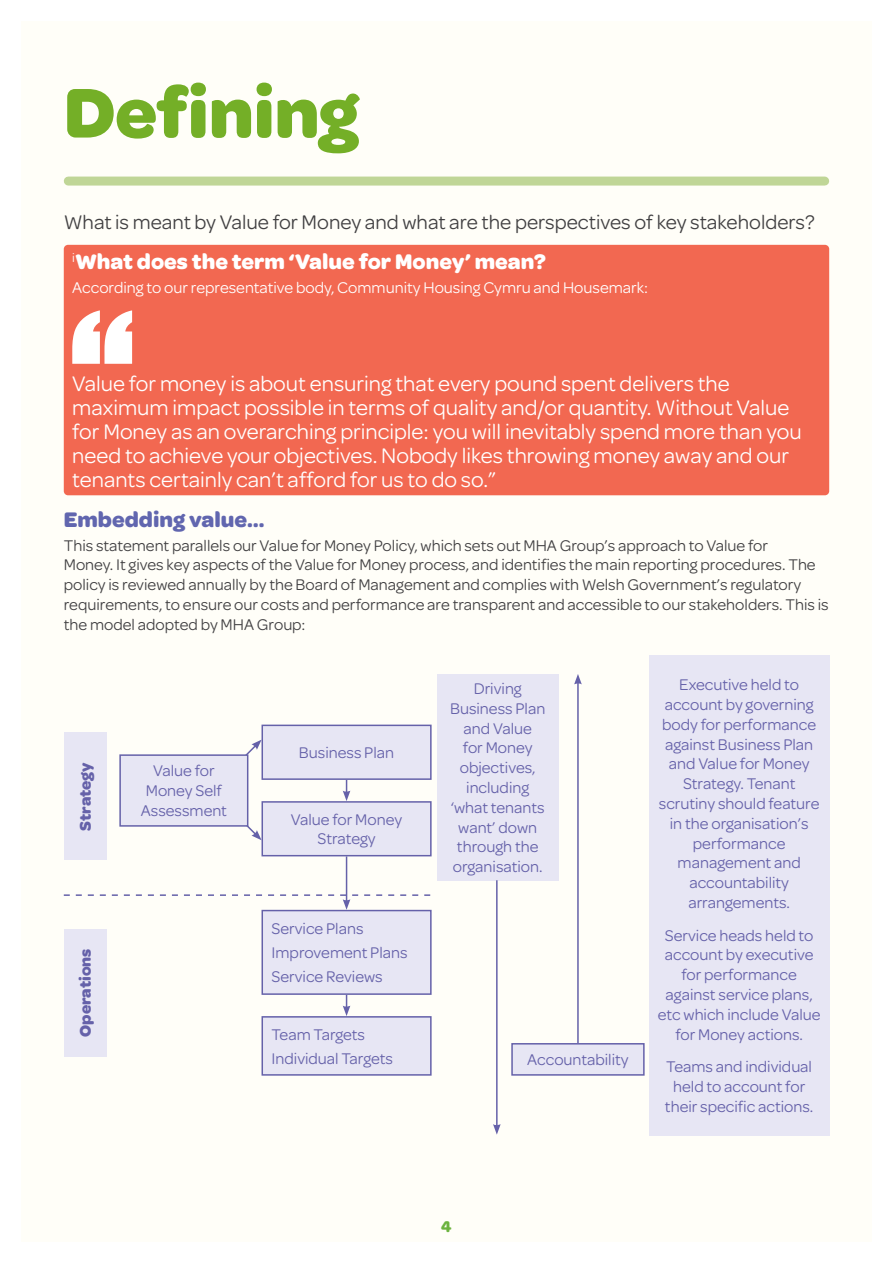
<style>
.page{position:relative;width:893px;height:1263px;background:#fff}
.page>*{position:absolute;margin:0;border:0;box-sizing:border-box;transform-origin:0 0}
.t1{font:700 75px "Omnes";letter-spacing:-.01em;color:#74af27}
.t2{font:22.5px/24px "Omnes";color:#fff}
.t3{font:700 22.5px "Omnes";color:#fff}
.t4{font:700 22.5px "Omnes";color:#6166af}
.t5{font:21px "Omnes";color:#414042}
.t6{font:16.5px/19.8px "Omnes";color:#6561a9;text-align:center}
.t7{font:16.5px/19.8px "Omnes";color:#414042}
.t8{font:16.5px "Omnes";color:#fff}
.t9{font:700 16.5px "Omnes";color:#6561a9}
.t10{font:700 16.5px "Omnes";color:#6cb33f}
</style>
<div class="page">
<div style="left:21px;top:21px;width:851px;height:1221px;background:#fffef8"></div>
<div style="left:68px;top:177px;width:757px;height:9px;background:#c0d697"></div>
<div style="left:64px;top:245px;width:765px;height:250px;background:#f26851;border-radius:4px"></div>
<svg style="left:72px;top:310px;width:60px;height:54px"></svg>
<hr style="left:577px;top:682px;width:2px;height:364px;background:#6561a9">
<svg style="left:574px;top:674px;width:8px;height:10px"></svg>
<svg style="left:246px;top:740px;width:15px;height:29px"></svg>
<div style="left:64px;top:733px;width:42px;height:127px;background:#e7e6f4"></div>
<div style="left:64px;top:929px;width:42px;height:127px;background:#e7e6f4"></div>
<div style="left:262px;top:725px;width:169px;height:54px;background:#e7e6f4"></div>
<div style="left:261px;top:725px;width:171px;height:55px;border:2px solid #6561a9"></div>
<div style="left:262px;top:802px;width:169px;height:54px;background:#e7e6f4"></div>
<div style="left:261px;top:801px;width:171px;height:55px;border:2px solid #6561a9"></div>
<div style="left:262px;top:910px;width:169px;height:84px;background:#e7e6f4"></div>
<div style="left:261px;top:910px;width:171px;height:85px;border:2px solid #6561a9"></div>
<div style="left:262px;top:1017px;width:169px;height:58px;background:#e7e6f4"></div>
<div style="left:261px;top:1016px;width:171px;height:60px;border:2px solid #6561a9"></div>
<div style="left:437px;top:674px;width:121px;height:207px;background:#e7e6f4"></div>
<div style="left:512px;top:1044px;width:132px;height:31px;background:#e7e6f4"></div>
<div style="left:511px;top:1043px;width:134px;height:33px;border:2px solid #6561a9"></div>
<div style="left:649px;top:655px;width:180px;height:480px;background:#e7e6f4"></div>
<svg style="left:343px;top:780px;width:7px;height:21px"></svg>
<hr style="left:346px;top:856px;width:1px;height:46px;background:#6561a9">
<svg style="left:64px;top:894px;width:366px;height:16px"></svg>
<hr style="left:496px;top:880px;width:2px;height:246px;background:#6561a9">
<svg style="left:493px;top:1124px;width:8px;height:11px"></svg>
<svg style="left:343px;top:995px;width:7px;height:21px"></svg>
<svg style="left:247px;top:811px;width:15px;height:29px"></svg>
<div style="left:120px;top:755px;width:128px;height:71px;background:#e7e6f4"></div>
<div style="left:119px;top:754px;width:129px;height:73px;border:2px solid #6561a9"></div>
<h1 class="t1" style="left:64px;top:57px;width:297px">Defining</h1>
<p class="t5" style="left:64px;top:208px;width:753px">What is meant by Value for Money and what are the perspectives of key stakeholders?</p>
<h2 class="t3" style="left:72px;top:245px;width:475px"><sup>i</sup>What does the term ‘Value for Money’ mean?</h2>
<p class="t8" style="left:72px;top:276px;width:577px">According to our representative body, Community Housing Cymru and Housemark:</p>
<p class="t2" style="left:72px;top:370px;width:731px">Value for money is about ensuring that every pound spent delivers the maximum impact possible in terms of quality and/or quantity. Without Value for Money as an overarching principle: you will inevitably spend more than you need to achieve your objectives. Nobody likes throwing money away and our tenants certainly can’t afford for us to do so.”</p>
<h2 class="t4" style="left:64px;top:502px;width:202px">Embedding value…</h2>
<p class="t7" style="left:64px;top:534px;width:766px">This statement parallels our Value for Money Policy, which sets out MHA Group’s approach to Value for<br>Money. It gives key aspects of the Value for Money process, and identifies the main reporting procedures. The policy is reviewed annually by the Board of Management and complies with Welsh Government’s regulatory requirements, to ensure our costs and performance are transparent and accessible to our stakeholders. This is the model adopted by MHA Group:</p>
<p class="t9" style="left:73px;top:831px;width:70px;rotate:-90deg">Strategy</p>
<p class="t9" style="left:73px;top:1037px;width:90px;rotate:-90deg">Operations</p>
<p class="t6" style="left:141px;top:760px;width:88px">Value for<br>Money Self<br>Assessment</p>
<p class="t6" style="left:299px;top:742px;width:97px">Business Plan</p>
<p class="t6" style="left:291px;top:808px;width:113px">Value for Money<br>Strategy</p>
<p class="t6" style="left:271px;top:916px;width:138px;line-height:24px;text-align:left">Service Plans<br>Improvement Plans<br>Service Reviews</p>
<p class="t6" style="left:271px;top:1021px;width:123px;line-height:24px;text-align:left">Team Targets<br>Individual Targets</p>
<p class="t6" style="left:450px;top:678px;width:97px">Driving<br>Business Plan and Value<br>for Money objectives, including ‘what tenants want’ down through the organisation.</p>
<p class="t6" style="left:527px;top:1049px;width:103px">Accountability</p>
<p class="t6" style="left:659px;top:674px;width:162px">Executive held to account by governing body for performance against Business Plan and Value for Money<br>Strategy. Tenant scrutiny should feature in the organisation’s performance management and accountability arrangements.</p>
<p class="t6" style="left:658px;top:924px;width:164px">Service heads held to account by executive for performance against service plans, etc which include Value for Money actions.</p>
<p class="t6" style="left:665px;top:1056px;width:150px">Teams and individual held to account for their specific actions.</p>
<p class="t10" style="left:441px;top:1214px;width:12px">4</p>
</div>
